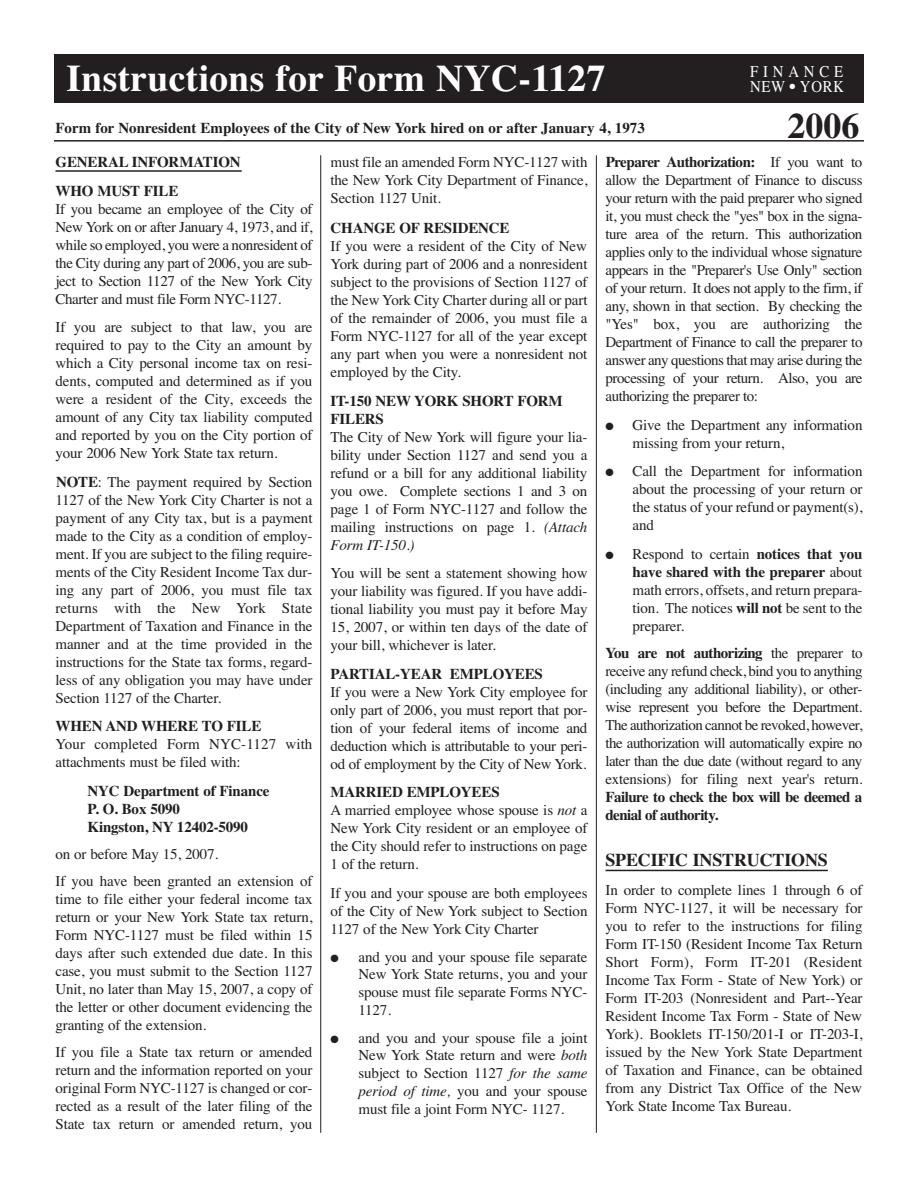
<style>
.page{position:relative;width:918px;height:1188px;background:#fff}
.page>*{position:absolute;margin:0;border:0;box-sizing:border-box;transform-origin:0 0}
.t1{font:700 37.5px "Times";letter-spacing:.01em;color:#fff}
.t2{font:700 36px "Times";color:#231f20}
.t3{font:700 18px "Times";letter-spacing:-.01em;color:#231f20}
.t4{font:16.5px/15px "Times";letter-spacing:.325em;color:#fff;scale:.9 1}
.t5{font:15px/18px "Times";letter-spacing:-.01em;color:#231f20;text-align:justify}
.t6{font:700 15px/18px "Times";letter-spacing:-.01em;color:#231f20}
.t7{font:700 15px/18px "Times";letter-spacing:-.035em;color:#231f20}
.s1{font-weight:700}
.s2{font-style:italic}
</style>
<div class="page">
<hr style="left:56px;top:170px;width:186px;height:2px;background:#231f20">
<hr style="left:606px;top:870px;width:222px;height:1px;background:#231f20">
<div style="left:54px;top:54px;width:810px;height:48px;background:#231f20"></div>
<hr style="left:54px;top:140px;width:810px;height:2px;background:#231f20">
<hr style="left:320px;top:155px;width:1px;height:978px;background:#231f20">
<hr style="left:596px;top:155px;width:1px;height:978px;background:#231f20">
<h1 class="t1" style="left:67px;top:56px;width:540px">Instructions for Form NYC-1127</h1>
<p class="t6" style="left:56px;top:119px;width:591px">Form for Nonresident Employees of the City of New York hired on or after January 4, 1973</p>
<h2 class="t2" style="left:788px;top:104px;width:73px">2006</h2>
<p class="t4" style="left:750px;top:64px;width:106px">FINANCE<br>NEW ● YORK</p>
<p class="t6" style="left:56px;top:148px;width:187px;line-height:28.5px">GENERAL INFORMATION<br>WHO MUST FILE</p>
<p class="t5" style="left:55px;top:199px;width:259px">If you became an employee of the City of New York on or after January 4, 1973, and if, while so employed, you were a nonresident of the City during any part of 2006, you are sub&shy;ject to Section 1127 of the New York City Charter and must file Form NYC-1127.</p>
<p class="t5" style="left:55px;top:318px;width:259px">If you are subject to that law, you are required to pay to the City an amount by which a City personal income tax on resi&shy;dents, computed and determined as if you were a resident of the City, exceeds the amount of any City tax liability computed and reported by you on the City portion of your 2006 New York State tax return.</p>
<p class="t5" style="left:55px;top:472px;width:259px"><span class="s1">NOTE</span>: The payment required by Section 1127 of the New York City Charter is not a payment of any City tax, but is a payment made to the City as a condition of employ&shy;ment. If you are subject to the filing require&shy;ments of the City Resident Income Tax dur&shy;ing any part of 2006, you must file tax returns with the New York State Department of Taxation and Finance in the manner and at the time provided in the instructions for the State tax forms, regard&shy;less of any obligation you may have under Section 1127 of the Charter.</p>
<p class="t6" style="left:55px;top:717px;width:207px">WHEN AND WHERE TO FILE</p>
<p class="t5" style="left:55px;top:735px;width:258px">Your completed Form NYC-1127 with attachments must be filed with:</p>
<p class="t6" style="left:87px;top:781px;width:184px">NYC Department of Finance<br>P. O. Box 5090<br>Kingston, NY 12402-5090</p>
<p class="t5" style="left:55px;top:840px;width:259px;line-height:27px">on or before May 15, 2007.<br>If you have been granted an extension of</p>
<p class="t5" style="left:55px;top:889px;width:259px">time to file either your federal income tax return or your New York State tax return, Form NYC-1127 must be filed within 15 days after such extended due date. In this case, you must submit to the Section 1127<br>Unit, no later than May 15, 2007, a copy of the letter or other document evidencing the granting of the extension.</p>
<p class="t5" style="left:55px;top:1042px;width:259px">If you file a State tax return or amended return and the information reported on your original Form NYC-1127 is changed or cor&shy;rected as a result of the later filing of the State tax return or amended return, you</p>
<p class="t5" style="left:330px;top:153px;width:259px">must file an amended Form NYC-1127 with the New York City Department of Finance, Section 1127 Unit.</p>
<p class="t6" style="left:330px;top:219px;width:181px">CHANGE OF RESIDENCE</p>
<p class="t5" style="left:330px;top:237px;width:259px">If you were a resident of the City of New York during part of 2006 and a nonresident subject to the provisions of Section 1127 of the New York City Charter during all or part of the remainder of 2006, you must file a Form NYC-1127 for all of the year except any part when you were a nonresident not employed by the City.</p>
<p class="t6" style="left:330px;top:391px;width:234px">IT-150 NEW YORK SHORT FORM<br>FILERS</p>
<p class="t5" style="left:330px;top:427px;width:259px">The City of New York will figure your lia&shy;bility under Section 1127 and send you a refund or a bill for any additional liability you owe. Complete sections 1 and 3 on page 1 of Form NYC-1127 and follow the mailing instructions on page 1. <span class="s2">(Attach Form IT-150.)</span></p>
<p class="t5" style="left:330px;top:564px;width:259px">You will be sent a statement showing how your liability was figured. If you have addi&shy;tional liability you must pay it before May 15, 2007, or within ten days of the date of your bill, whichever is later.</p>
<p class="t6" style="left:330px;top:664px;width:214px">PARTIAL-YEAR EMPLOYEES</p>
<p class="t5" style="left:330px;top:682px;width:259px">If you were a New York City employee for only part of 2006, you must report that por&shy;tion of your federal items of income and deduction which is attributable to your peri&shy;od of employment by the City of New York.</p>
<p class="t5" style="left:330px;top:783px;width:259px;text-align:left"><span class="s1">MARRIED EMPLOYEES<br></span>A married employee whose spouse is <span class="s2">not</span> a<br>New York City resident or an employee of the City should refer to instructions on page<br>1 of the return.</p>
<p class="t5" style="left:330px;top:883px;width:259px">If you and your spouse are both employees of the City of New York subject to Section 1127 of the New York City Charter</p>
<p class="t5" style="left:358px;top:948px;width:231px;line-height:17.5px;text-indent:-28px">● and you and your spouse file separate New York State returns, you and your spouse must file separate Forms NYC-1127.</p>
<p class="t5" style="left:358px;top:1029px;width:231px;text-indent:-28px">● and you and your spouse file a joint New York State return and were <span class="s2">both </span>subject to Section 1127 <span class="s2">for the same period of time,</span> you and your spouse must file a joint Form NYC- 1127.</p>
<p class="t5" style="left:605px;top:153px;width:259px"><span class="s1">Preparer Authorization:</span> If you want to allow the Department of Finance to discuss your return with the paid preparer who signed it, you must check the "yes" box in the signa&shy;ture area of the return. This authorization applies only to the individual whose signature appears in the "Preparer's Use Only" section of your return. It does not apply to the firm, if any, shown in that section. By checking the "Yes" box, you are authorizing the Department of Finance to call the preparer to answer any questions that may arise during the processing of your return. Also, you are authorizing the preparer to:</p>
<p class="t5" style="left:632px;top:415px;width:232px;text-indent:-27px">● Give the Department any information missing from your return,</p>
<p class="t5" style="left:632px;top:462px;width:232px;text-indent:-27px">● Call the Department for information about the processing of your return or the status of your refund or payment(s), and</p>
<p class="t5" style="left:632px;top:545px;width:232px;text-indent:-27px">● Respond to certain <span class="s1">notices that you have shared with the preparer</span> about math errors, offsets, and return prepara&shy;tion. The notices <span class="s1">will not</span> be sent to the preparer.</p>
<p class="t5" style="left:605px;top:644px;width:259px"><span class="s1">You are not authorizing</span> the preparer to receive any refund check, bind you to anything (including any additional liability), or other&shy;wise represent you before the Department.<br>The authorization cannot be revoked, however, the authorization will automatically expire no later than the due date (without regard to any extensions) for filing next year's return.</p>
<p class="t7" style="left:605px;top:788px;width:258px">Failure to check the box will be deemed a denial of authority.</p>
<p class="t3" style="left:605px;top:849px;width:224px">SPECIFIC INSTRUCTIONS</p>
<p class="t5" style="left:605px;top:881px;width:259px">In order to complete lines 1 through 6 of Form NYC-1127, it will be necessary for you to refer to the instructions for filing Form IT-150 (Resident Income Tax Return Short Form), Form IT-201 (Resident Income Tax Form - State of New York) or Form IT-203 (Nonresident and Part--Year Resident Income Tax Form - State of New York). Booklets IT-150/201-I or IT-203-I, issued by the New York State Department of Taxation and Finance, can be obtained from any District Tax Office of the New York State Income Tax Bureau.</p>
</div>
